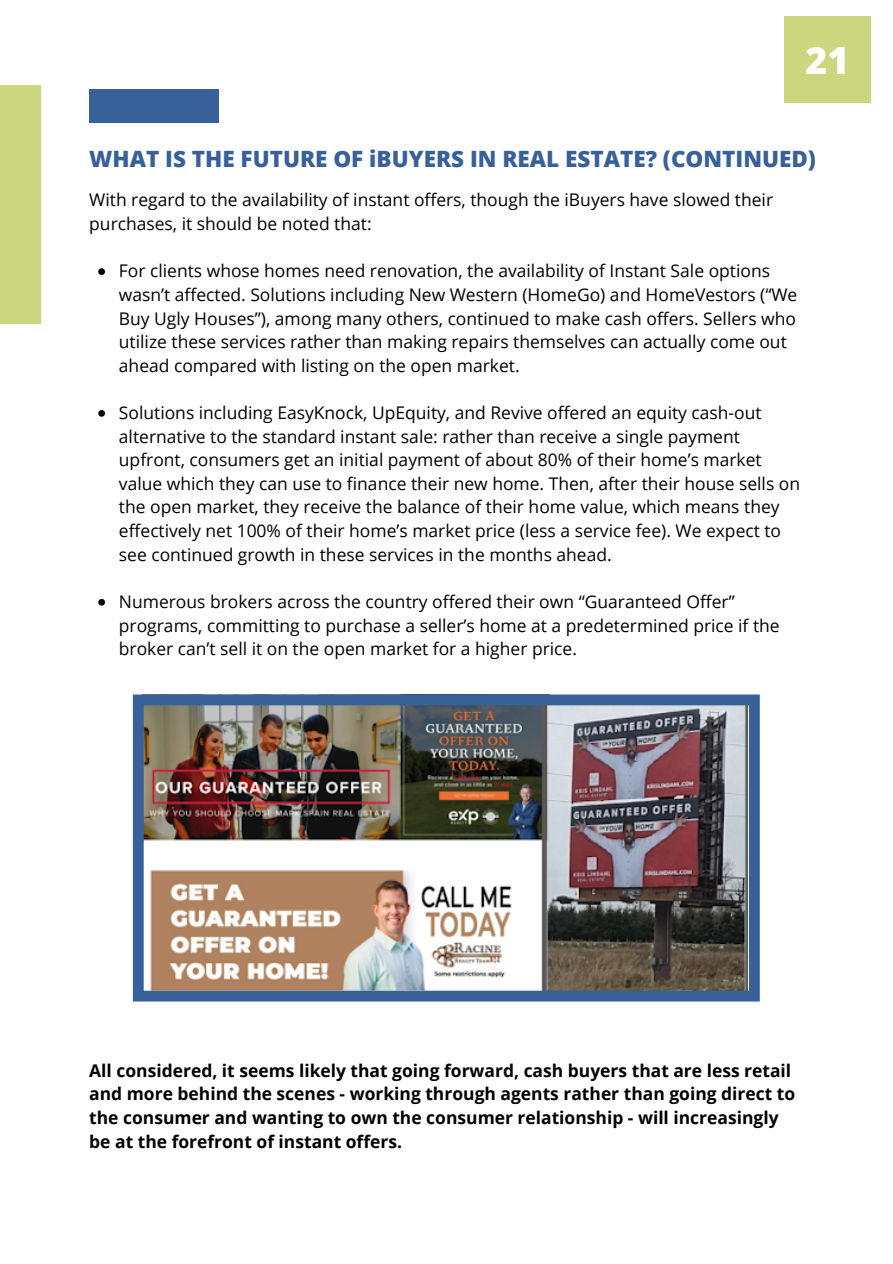
<style>
.page{position:relative;width:893px;height:1264px;background:#fff}
.page>*{position:absolute;margin:0;border:0;box-sizing:border-box;transform-origin:0 0}
.t1{font:800 37.5px "Open Sans";color:#fff}
.t2{font:800 22.5px "Open Sans";color:#386099}
.t3{font:17.4px/23.5px "Open Sans";color:#000}
.t4{font:700 17.4px/23.5px "Open Sans";color:#000}
</style>
<div class="page">
<div style="left:89px;top:89px;width:130px;height:34px;background:#386099"></div>
<svg style="left:98px;top:268px;width:7px;height:7px"></svg>
<svg style="left:98px;top:410px;width:7px;height:7px"></svg>
<svg style="left:98px;top:599px;width:7px;height:6px"></svg>
<div style="left:0;top:85px;width:41px;height:238px;background:#ccd67f"></div>
<div style="left:784px;top:16px;width:86px;height:87px;background:#ccd67f"></div>
<img style="left:133px;top:694px;width:626px;height:307px">
<h1 class="t1" style="left:805px;top:34px;width:45px">21</h1>
<p class="t2" style="left:89px;top:143px;width:728px">WHAT IS THE FUTURE OF iBUYERS IN REAL ESTATE? (CONTINUED)</p>
<p class="t3" style="left:89px;top:188px;width:685px">With regard to the availability of instant offers, though the iBuyers have slowed their purchases, it should be noted that:</p>
<p class="t3" style="left:119px;top:259px;width:680px">For clients whose homes need renovation, the availability of Instant Sale options wasn’t affected. Solutions including New Western (HomeGo) and HomeVestors (“We Buy Ugly Houses”), among many others, continued to make cash offers. Sellers who utilize these services rather than making repairs themselves can actually come out ahead compared with listing on the open market.</p>
<p class="t3" style="left:119px;top:400px;width:682px">Solutions including EasyKnock, UpEquity, and Revive offered an equity cash-out alternative to the standard instant sale: rather than receive a single payment upfront, consumers get an initial payment of about 80% of their home’s market value which they can use to finance their new home. Then, after their house sells on the open market, they receive the balance of their home value, which means they effectively net 100% of their home’s market price (less a service fee). We expect to see continued growth in these services in the months ahead.</p>
<p class="t3" style="left:119px;top:589px;width:662px">Numerous brokers across the country offered their own “Guaranteed Offer” programs, committing to purchase a seller’s home at a predetermined price if the broker can’t sell it on the open market for a higher price.</p>
<p class="t4" style="left:89px;top:1058px;width:707px">All considered, it seems likely that going forward, cash buyers that are less retail and more behind the scenes - working through agents rather than going direct to the consumer and wanting to own the consumer relationship - will increasingly be at the forefront of instant offers.</p>
</div>
